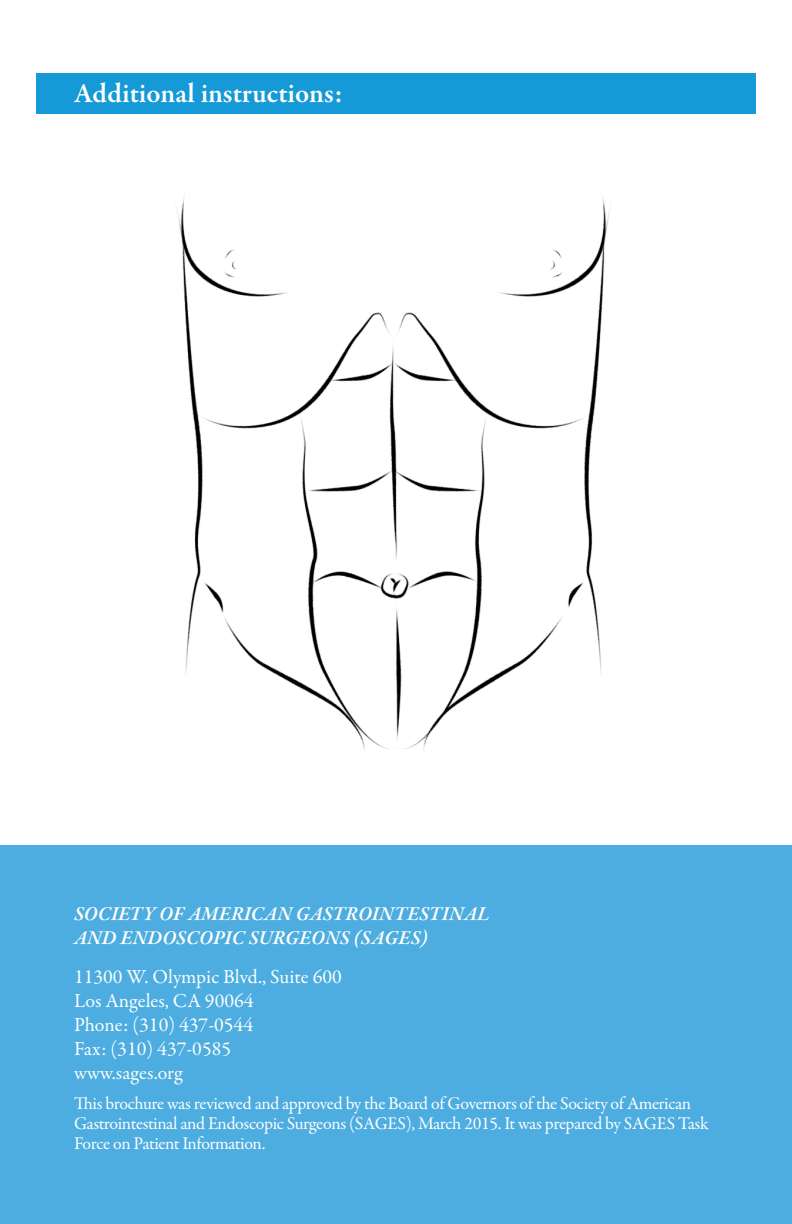
<style>
.page{position:relative;width:792px;height:1224px;background:#fff}
.page>*{position:absolute;margin:0;border:0;box-sizing:border-box;transform-origin:0 0}
.t1{font:600 28px "Garamond Premr Pro";letter-spacing:-.005em;color:#fff}
.t2{font:20px "Garamond Premr Pro";color:#fff}
.t3{font:italic 600 20px "Garamond Premr Pro";color:#fff}
.t4{font:18px/20px "Garamond Premr Pro";letter-spacing:-.025em;color:#fff}
</style>
<div class="page">
<div style="left:0;top:845px;width:792px;height:379px;background:#4dade0"></div>
<div style="left:36px;top:73px;width:720px;height:41px;background:#169ad7"></div>
<img style="left:177px;top:196px;width:433px;height:555px">
<p class="t1" style="left:74px;top:76px;width:270px">Additional instructions:</p>
<p class="t3" style="left:74px;top:902px;width:417px">SOCIETY OF AMERICAN GASTROINTESTINAL</p>
<p class="t3" style="left:74px;top:926px;width:355px">AND ENDOSCOPIC SURGEONS (SAGES)</p>
<p class="t2" style="left:74px;top:964px;width:269px">11300 W. Olympic Blvd., Suite 600</p>
<p class="t2" style="left:74px;top:988px;width:181px">Los Angeles, CA 90064</p>
<p class="t2" style="left:74px;top:1012px;width:181px">Phone: (310) 437-0544</p>
<p class="t2" style="left:74px;top:1036px;width:159px">Fax: (310) 437-0585</p>
<p class="t2" style="left:74px;top:1060px;width:110px">www.sages.org</p>
<p class="t4" style="left:74px;top:1094px;width:636px">This brochure was reviewed and approved by the Board of Governors of the Society of American<br>Gastrointestinal and Endoscopic Surgeons (SAGES), March 2015. It was prepared by SAGES Task<br>Force on Patient Information.</p>
</div>
